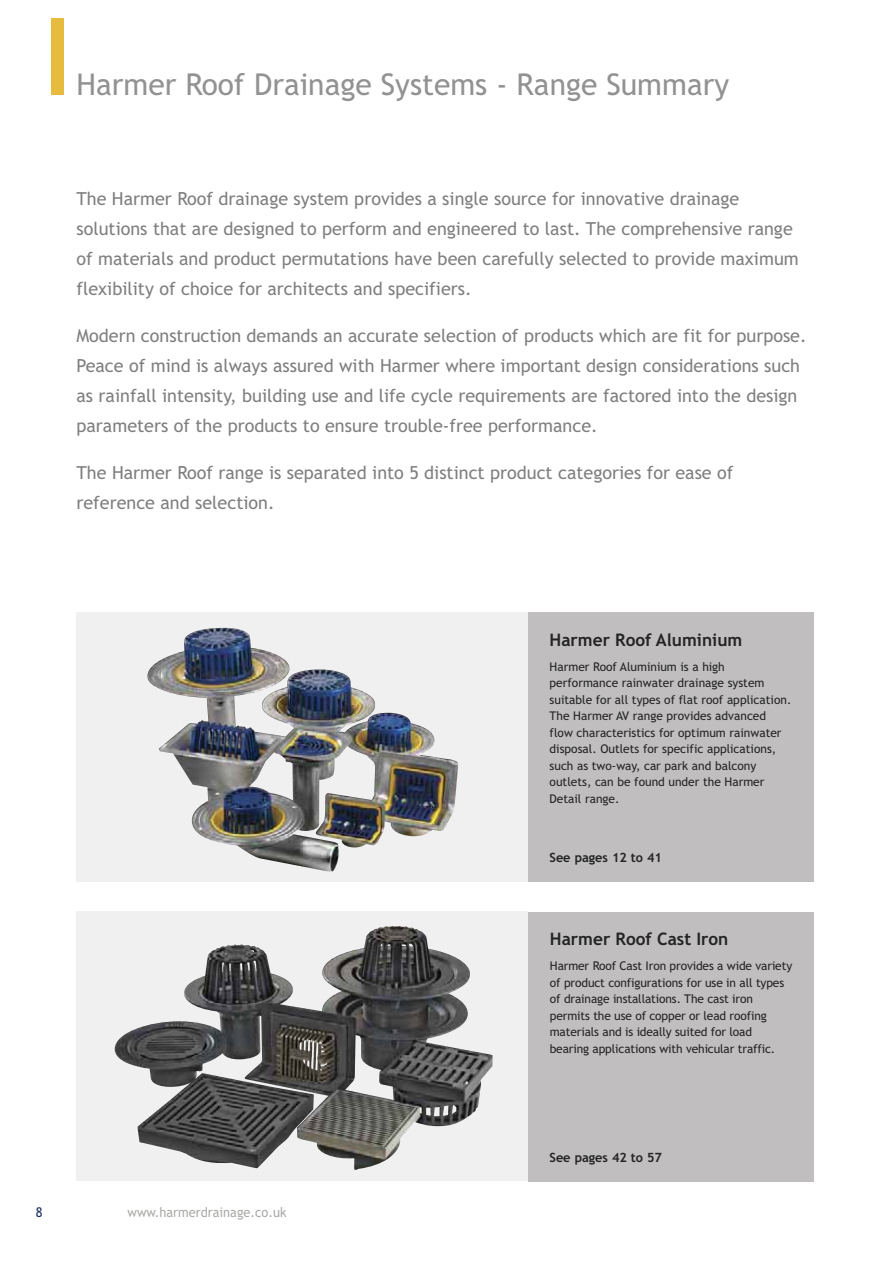
<style>
.page{position:relative;width:893px;height:1263px;background:#fff}
.page>*{position:absolute;margin:0;border:0;box-sizing:border-box;transform-origin:0 0}
.t1{font:30px "Trebuchet MS";color:#939292}
.t2{font:18px/30px "Trebuchet MS";color:#7f7f7f}
.t3{font:700 17.25px "Trebuchet MS";color:#242425}
.t4{font:13.5px "Trebuchet MS";color:#aaaaa9;scale:.95 1}
.t5{font:13.5px "Trebuchet MS";color:#1d305d;scale:.95 1}
.t6{font:700 12.75px "Trebuchet MS";letter-spacing:-.005em;color:#242425}
.t7{font:12px/16.5px "Trebuchet MS";color:#242425}
</style>
<div class="page">
<div style="left:51px;top:18px;width:13px;height:77px;background:#e7bc3e"></div>
<div style="left:528px;top:612px;width:286px;height:270px;background:#c0bebe"></div>
<div style="left:528px;top:912px;width:286px;height:270px;background:#c0bebe"></div>
<div style="left:76px;top:912px;width:452px;height:269px;background:#f1f0f0"></div>
<img style="left:115px;top:926px;width:378px;height:244px">
<div style="left:76px;top:612px;width:452px;height:270px;background:#f1f0f0"></div>
<img style="left:147px;top:628px;width:311px;height:244px">
<h1 class="t1" style="left:76px;top:73px;width:654px">Harmer Roof Drainage Systems - Range Summary</h1>
<p class="t2" style="left:76px;top:185px;width:724px">The Harmer Roof drainage system provides a single source for innovative drainage solutions that are designed to perform and engineered to last. The comprehensive range of materials and product permutations have been carefully selected to provide maximum flexibility of choice for architects and specifiers.</p>
<p class="t2" style="left:76px;top:322px;width:732px">Modern construction demands an accurate selection of products which are fit for purpose.<br>Peace of mind is always assured with Harmer where important design considerations such as rainfall intensity, building use and life cycle requirements are factored into the design parameters of the products to ensure trouble-free performance.</p>
<p class="t2" style="left:76px;top:459px;width:658px">The Harmer Roof range is separated into 5 distinct product categories for ease of reference and selection.</p>
<p class="t3" style="left:550px;top:633px;width:194px">Harmer Roof Aluminium</p>
<p class="t7" style="left:550px;top:659px;width:243px">Harmer Roof Aluminium is a high performance rainwater drainage system suitable for all types of flat roof application.<br>The Harmer AV range provides advanced flow characteristics for optimum rainwater disposal. Outlets for specific applications, such as two-way, car park and balcony outlets, can be found under the Harmer Detail range.</p>
<p class="t6" style="left:550px;top:852px;width:114px">See pages 12 to 41</p>
<p class="t3" style="left:550px;top:932px;width:180px">Harmer Roof Cast Iron</p>
<p class="t7" style="left:550px;top:959px;width:244px">Harmer Roof Cast Iron provides a wide variety of product configurations for use in all types of drainage installations. The cast iron permits the use of copper or lead roofing materials and is ideally suited for load bearing applications with vehicular traffic.</p>
<p class="t5" style="left:36px;top:1207px;width:9px">8</p>
<p class="t4" style="left:127px;top:1207px;width:169px">www.harmerdrainage.co.uk</p>
<p class="t6" style="left:550px;top:1152px;width:114px">See pages 42 to 57</p>
</div>
